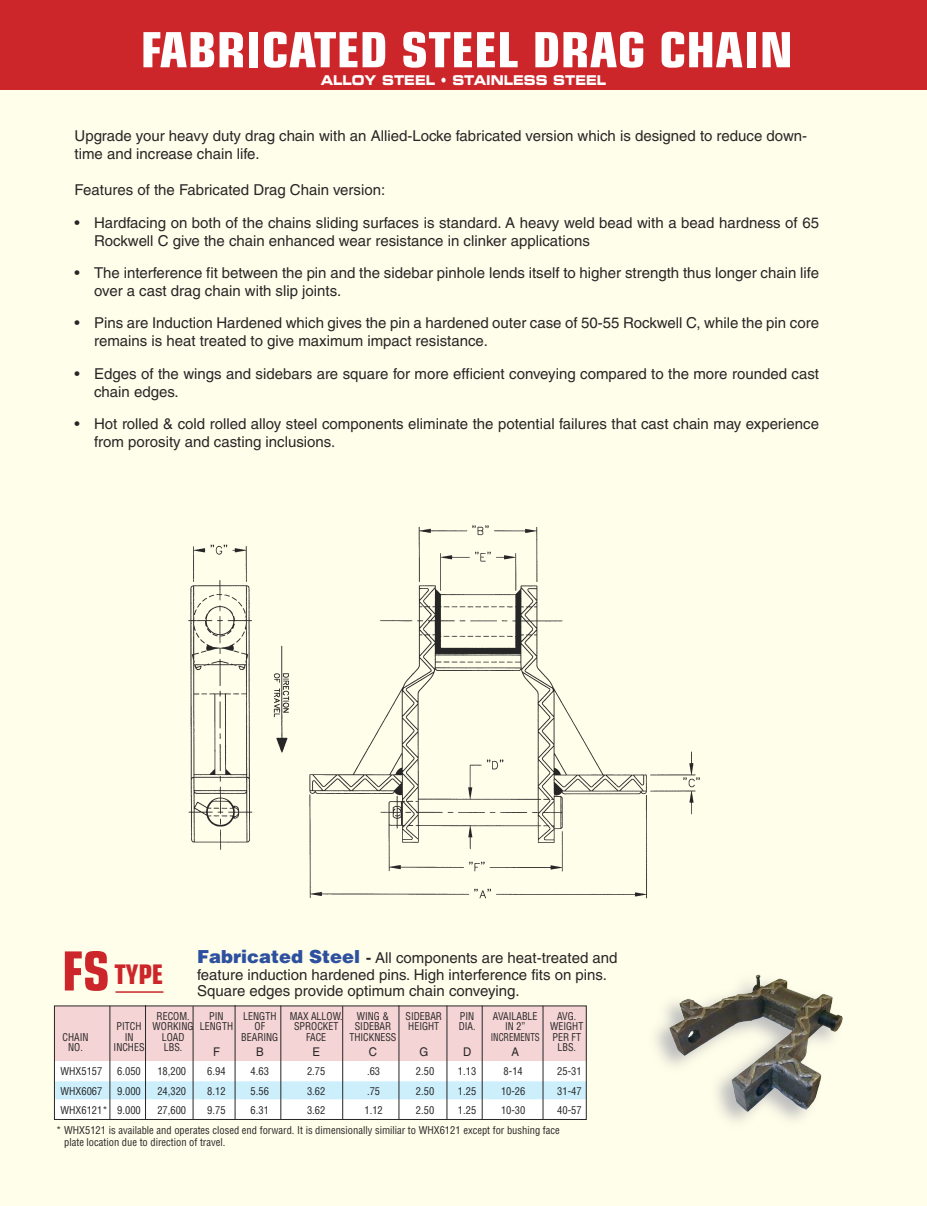
<style>
.page{position:relative;width:927px;height:1206px;background:#fffeea}
.page>*{position:absolute;margin:0;border:0;box-sizing:border-box;transform-origin:0 0}
.t1{font:700 condensed 48.6px "Eurostile";color:#fff;scale:1.11 1}
.t2{font:700 condensed 27px "Eurostile";color:#cc262b}
.t3{font:15px/18px "Helvetica";color:#272627}
.t4{font:13.5px "Eurostile Bold Extended Two";color:#fff;scale:.85 1}
.t5{font:12px "Helvetica";color:#272627;scale:.95 1}
.t6{font:condensed 10.5px/19.6px "Helvetica";color:#272627}
.t7{font:condensed 10.5px "Helvetica";color:#272627;scale:.95 1}
.t8{font:condensed 10.5px "Helvetica";color:#272627;scale:.85 1}
.s1{font-weight:900;font-size:18px;color:#2d509f}
.s2{font-weight:700}
.s3{font-size:54px}
</style>
<div class="page">
<div style="left:0;top:0;width:927px;height:90px;background:#cc262b"></div>
<img style="left:669px;top:975px;width:174px;height:137px">
<hr style="left:115px;top:991px;width:48px;height:2px;background:#cc262b">
<img style="left:188px;top:525px;width:512px;height:374px">
<div style="left:55px;top:1061px;width:531px;height:58px;background:#fff"></div>
<hr style="left:54px;top:1060px;width:532px;height:1px;background:#272627">
<div style="left:55px;top:1006px;width:532px;height:54px;background:#f5d4d5"></div>
<div style="left:55px;top:1081px;width:532px;height:18px;background:#cceffb"></div>
<hr style="left:109px;top:1006px;width:1px;height:114px;background:#272627">
<hr style="left:145px;top:1005px;width:1px;height:114px;background:#272627">
<hr style="left:193px;top:1006px;width:1px;height:114px;background:#272627">
<hr style="left:235px;top:1005px;width:1px;height:114px;background:#272627">
<hr style="left:280px;top:1006px;width:1px;height:113px;background:#272627">
<hr style="left:342px;top:1006px;width:1px;height:114px;background:#272627">
<hr style="left:399px;top:1005px;width:1px;height:114px;background:#272627">
<hr style="left:447px;top:1006px;width:1px;height:113px;background:#272627">
<hr style="left:482px;top:1006px;width:1px;height:113px;background:#272627">
<hr style="left:543px;top:1006px;width:1px;height:113px;background:#272627">
<div style="left:54px;top:1005px;width:533px;height:115px;border:1px solid #272627"></div>
<h1 class="t1" style="left:140px;top:32px;width:590px">FABRICATED STEEL DRAG CHAIN</h1>
<p class="t4" style="left:321px;top:76px;width:337px">ALLOY STEEL • STAINLESS STEEL</p>
<p class="t3" style="left:75px;top:128px;width:734px">Upgrade your heavy duty drag chain with an Allied-Locke fabricated version which is designed to reduce down&shy;time and increase chain life.</p>
<p class="t3" style="left:75px;top:182px;width:312px">Features of the Fabricated Drag Chain version:</p>
<p class="t3" style="left:94px;top:215px;width:726px;text-indent:-20px">• Hardfacing on both of the chains sliding surfaces is standard. A heavy weld bead with a bead hardness of 65<br>Rockwell C give the chain enhanced wear resistance in clinker applications</p>
<p class="t3" style="left:94px;top:265px;width:726px;text-indent:-20px">• The interference fit between the pin and the sidebar pinhole lends itself to higher strength thus longer chain life over a cast drag chain with slip joints.</p>
<p class="t3" style="left:94px;top:316px;width:726px;text-indent:-20px">• Pins are Induction Hardened which gives the pin a hardened outer case of 50-55 Rockwell C, while the pin core remains is heat treated to give maximum impact resistance.</p>
<p class="t3" style="left:94px;top:366px;width:726px;text-indent:-20px">• Edges of the wings and sidebars are square for more efficient conveying compared to the more rounded cast chain edges.</p>
<p class="t3" style="left:94px;top:416px;width:726px;text-indent:-20px">• Hot rolled &amp; cold rolled alloy steel components eliminate the potential failures that cast chain may experience from porosity and casting inclusions.</p>
<p class="t3" style="left:197px;top:951px;width:422px;line-height:16.5px"><span class="s1">Fabricated Steel</span> <span class="s2">-</span> All components are heat-treated and feature induction hardened pins. High interference fits on pins.<br>Square edges provide optimum chain conveying.</p>
<h2 class="t2" style="left:62px;top:964px;width:103px"><span class="s3">FS</span> TYPE</h2>
<p class="t7" style="left:157px;top:1010px;width:36px">RECOM.</p>
<p class="t7" style="left:209px;top:1010px;width:17px">PIN</p>
<p class="t7" style="left:243px;top:1010px;width:36px">LENGTH</p>
<p class="t7" style="left:290px;top:1010px;width:57px">MAX ALLOW.</p>
<p class="t7" style="left:357px;top:1010px;width:36px">WING &amp;</p>
<p class="t7" style="left:406px;top:1010px;width:40px">SIDEBAR</p>
<p class="t7" style="left:460px;top:1010px;width:17px">PIN</p>
<p class="t7" style="left:493px;top:1010px;width:49px">AVAILABLE</p>
<p class="t7" style="left:557px;top:1010px;width:22px">AVG.</p>
<p class="t7" style="left:117px;top:1021px;width:124px">PITCH WORKING LENGTH</p>
<p class="t7" style="left:255px;top:1021px;width:13px">OF</p>
<p class="t7" style="left:294px;top:1021px;width:48px">SPROCKET</p>
<p class="t7" style="left:355px;top:1021px;width:40px">SIDEBAR</p>
<p class="t7" style="left:408px;top:1021px;width:34px">HEIGHT</p>
<p class="t7" style="left:459px;top:1021px;width:19px">DIA.</p>
<p class="t7" style="left:505px;top:1021px;width:23px">IN 2”</p>
<p class="t7" style="left:550px;top:1021px;width:36px">WEIGHT</p>
<p class="t7" style="left:63px;top:1031px;width:29px">CHAIN</p>
<p class="t7" style="left:125px;top:1031px;width:11px">IN</p>
<p class="t7" style="left:162px;top:1031px;width:25px">LOAD</p>
<p class="t7" style="left:241px;top:1031px;width:41px">BEARING</p>
<p class="t7" style="left:306px;top:1031px;width:23px">FACE</p>
<p class="t7" style="left:349px;top:1031px;width:51px">THICKNESS</p>
<p class="t8" style="left:491px;top:1031px;width:108px">INCREMENTS PER FT</p>
<p class="t7" style="left:68px;top:1042px;width:17px">NO.</p>
<p class="t7" style="left:114px;top:1042px;width:34px">INCHES</p>
<p class="t7" style="left:164px;top:1042px;width:21px">LBS.</p>
<p class="t5" style="left:213px;top:1047px;width:9px">F</p>
<p class="t5" style="left:256px;top:1047px;width:10px">B</p>
<p class="t5" style="left:312px;top:1047px;width:10px">E</p>
<p class="t5" style="left:369px;top:1047px;width:10px">C</p>
<p class="t5" style="left:419px;top:1047px;width:11px">G</p>
<p class="t5" style="left:463px;top:1047px;width:10px">D</p>
<p class="t5" style="left:511px;top:1047px;width:10px">A</p>
<p class="t7" style="left:558px;top:1042px;width:21px">LBS.</p>
<p class="t6" style="left:60px;top:1062px;width:43px">WHX5157</p>
<p class="t6" style="left:117px;top:1062px;width:25px">6.050</p>
<p class="t6" style="left:157px;top:1062px;width:30px">18,200</p>
<p class="t6" style="left:207px;top:1062px;width:20px">6.94</p>
<p class="t6" style="left:251px;top:1062px;width:20px">4.63</p>
<p class="t6" style="left:307px;top:1062px;width:20px">2.75</p>
<p class="t6" style="left:367px;top:1062px;width:15px">.63</p>
<p class="t6" style="left:416px;top:1062px;width:20px">2.50</p>
<p class="t6" style="left:458px;top:1062px;width:20px">1.13</p>
<p class="t6" style="left:504px;top:1062px;width:21px">8-14</p>
<p class="t6" style="left:557px;top:1062px;width:26px">25-31</p>
<p class="t6" style="left:60px;top:1081px;width:43px">WHX6067</p>
<p class="t6" style="left:117px;top:1081px;width:25px">9.000</p>
<p class="t6" style="left:157px;top:1081px;width:30px">24,320</p>
<p class="t6" style="left:207px;top:1081px;width:20px">8.12</p>
<p class="t6" style="left:251px;top:1081px;width:20px">5.56</p>
<p class="t6" style="left:307px;top:1081px;width:20px">3.62</p>
<p class="t6" style="left:367px;top:1081px;width:15px">.75</p>
<p class="t6" style="left:416px;top:1081px;width:20px">2.50</p>
<p class="t6" style="left:458px;top:1081px;width:20px">1.25</p>
<p class="t6" style="left:501px;top:1081px;width:26px">10-26</p>
<p class="t6" style="left:557px;top:1081px;width:26px">31-47</p>
<p class="t6" style="left:60px;top:1101px;width:82px">WHX6121* 9.000</p>
<p class="t6" style="left:157px;top:1101px;width:30px">27,600</p>
<p class="t6" style="left:207px;top:1101px;width:20px">9.75</p>
<p class="t6" style="left:251px;top:1101px;width:20px">6.31</p>
<p class="t6" style="left:307px;top:1101px;width:20px">3.62</p>
<p class="t6" style="left:364px;top:1101px;width:20px">1.12</p>
<p class="t6" style="left:416px;top:1101px;width:20px">2.50</p>
<p class="t6" style="left:458px;top:1101px;width:20px">1.25</p>
<p class="t6" style="left:501px;top:1101px;width:26px">10-30</p>
<p class="t6" style="left:56px;top:1101px;width:527px;text-indent:501px">40-57 * WHX5121 is available and operates closed end forward. It is dimensionally similiar to WHX6121 except for bushing face</p>
<p class="t6" style="left:64px;top:1133px;width:163px">plate location due to direction of travel.</p>
</div>
